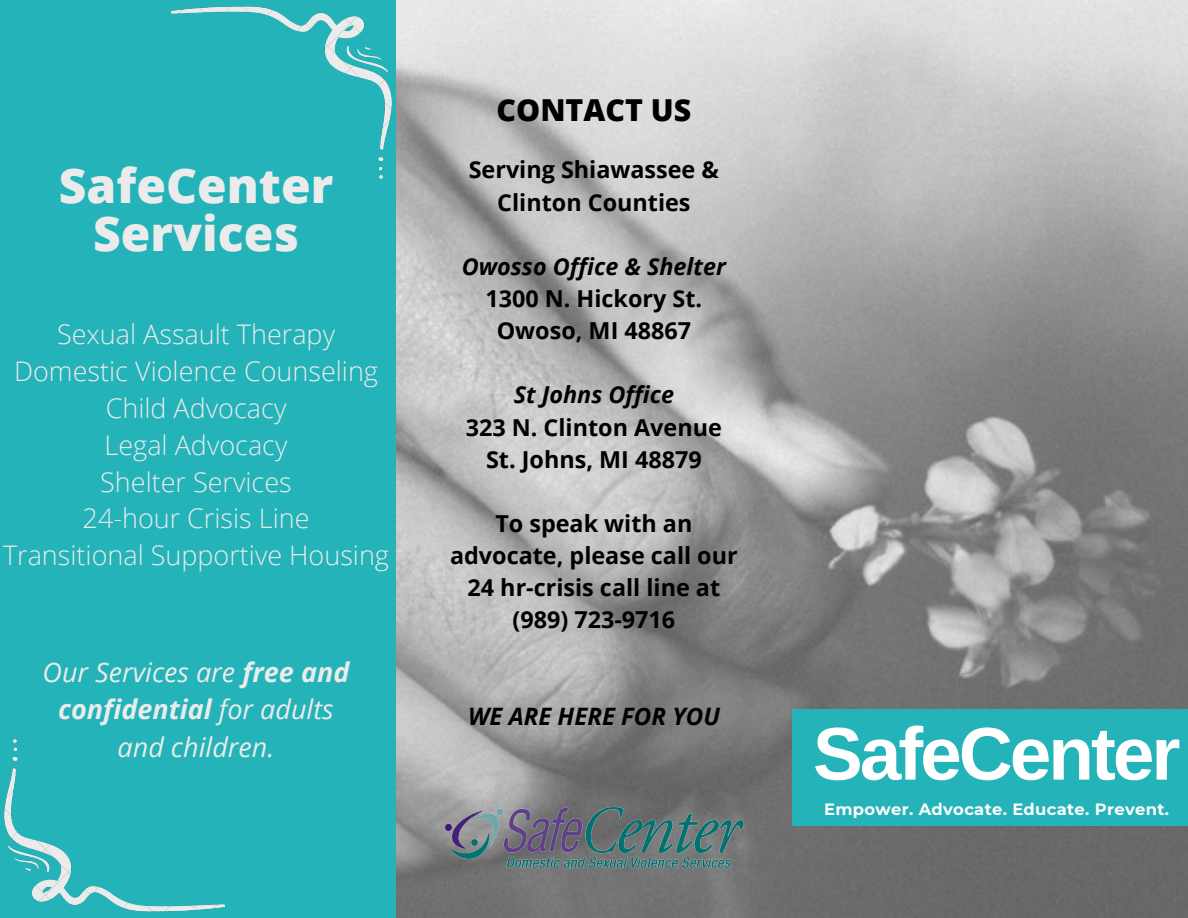
<style>
.page{position:relative;width:1188px;height:918px;background:#23b3b8}
.page>*{position:absolute;margin:0;border:0;box-sizing:border-box;transform-origin:0 0}
.t1{font:700 74.7px "Arimo";letter-spacing:-.04em;color:#fff}
.t2{font:800 48px/47.2px "Open Sans";color:#ebebeb;text-align:center}
.t3{font:800 30.3px "Open Sans";color:#000}
.t4{font:300 27px/36.9px "Open Sans";color:#ebebeb;text-align:center}
.t5{font:italic 27px/37.2px "Open Sans";color:#ebebeb;text-align:center}
.t6{font:italic 700 24px "Open Sans";color:#000}
.t7{font:700 23.4px/32.1px "Open Sans";color:#000;text-align:center}
.t8{font:italic 700 23.4px "Open Sans";color:#000}
.t9{font:700 16.35px "Montserrat";letter-spacing:.02em;color:#fff}
.s1{font-weight:700}
</style>
<div class="page">
<img style="left:4px;top:740px;width:222px;height:172px">
<img style="left:170px;top:6px;width:222px;height:172px">
<img style="left:396px;top:0;width:792px;height:918px">
<img style="left:444px;top:800px;width:300px;height:71px">
<div style="left:792px;top:709px;width:396px;height:117px;background:#23b3b8"></div>
<h2 class="t2" style="left:59px;top:161px;width:276px">SafeCenter<br>Services</h2>
<p class="t4" style="left:3px;top:315px;width:387px">Sexual Assault Therapy<br>Domestic Violence Counseling<br>Child Advocacy<br>Legal Advocacy<br>Shelter Services<br>24-hour Crisis Line<br>Transitional Supportive Housing</p>
<p class="t5" style="left:43px;top:653px;width:308px">Our Services are <span class="s1">free and confidential</span> for adults and children.</p>
<p class="t3" style="left:497px;top:89px;width:196px">CONTACT US</p>
<p class="t7" style="left:469px;top:153px;width:252px">Serving Shiawassee &amp;<br>Clinton Counties</p>
<p class="t8" style="left:462px;top:250px;width:266px">Owosso Office &amp; Shelter</p>
<p class="t7" style="left:486px;top:282px;width:218px">1300 N. Hickory St.<br>Owoso, MI 48867</p>
<p class="t8" style="left:514px;top:378px;width:162px">St Johns Office</p>
<p class="t7" style="left:466px;top:410px;width:257px">323 N. Clinton Avenue<br>St. Johns, MI 48879</p>
<p class="t7" style="left:450px;top:507px;width:289px">To speak with an advocate, please call our<br>24 hr-crisis call line at (989) 723-9716</p>
<p class="t6" style="left:468px;top:699px;width:253px">WE ARE HERE FOR YOU</p>
<h1 class="t1" style="left:813px;top:712px;width:369px">SafeCenter</h1>
<p class="t9" style="left:824px;top:799px;width:346px">Empower. Advocate. Educate. Prevent.</p>
</div>
